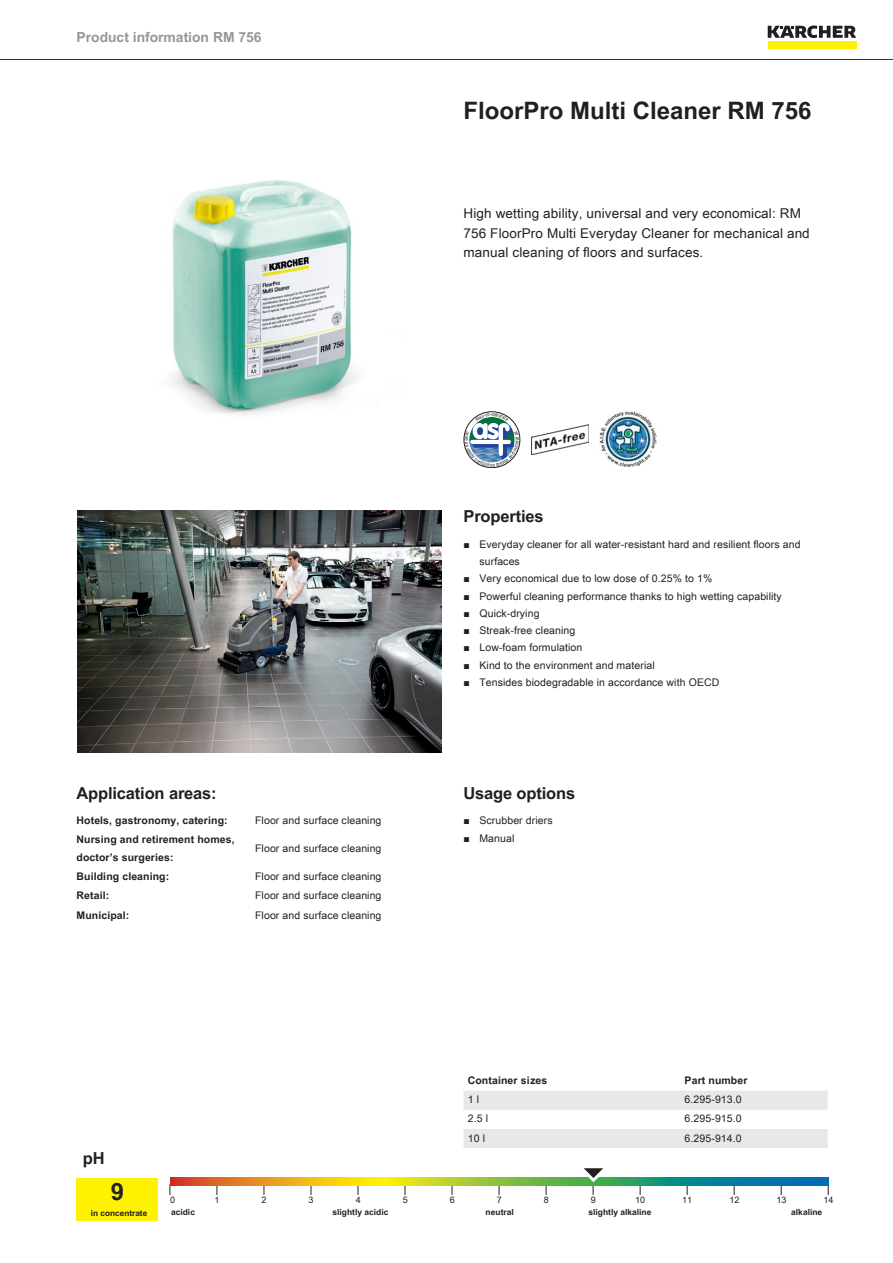
<style>
.page{position:relative;width:893px;height:1263px;background:#fff}
.page>*{position:absolute;margin:0;border:0;box-sizing:border-box;transform-origin:0 0}
.t1{font:700 24px "Arial Unicode MS";color:#231f20}
.t2{font:700 16.5px "Arial Unicode MS";letter-spacing:-.01em;color:#231f20}
.t3{font:700 13.8px "Arial Unicode MS";color:#949698}
.t4{font:13.5px/19.5px "Arial Unicode MS";letter-spacing:.01em;color:#231f20}
.t5{font:10.5px/17.2px "Arial Unicode MS";letter-spacing:.01em;color:#231f20}
.t6{font:700 10.5px/17.2px "Arial Unicode MS";letter-spacing:.01em;color:#231f20}
.t7{font:9px "Arial Unicode MS";color:#231f20}
.t8{font:700 8.4px "Arial Unicode MS";color:#231f20}
.t9{font:700 8.25px "Arial Unicode MS";color:#231f20}
.s1{font-family:"Arial"}
</style>
<div class="page">
<hr style="left:0;top:59px;width:893px;height:1px;background:#231f20">
<div style="left:768px;top:42px;width:88px;height:7px;background:#fff200"></div>
<svg style="left:768px;top:26px;width:88px;height:12px"></svg>
<img style="left:170px;top:180px;width:187px;height:234px">
<img style="left:531px;top:424px;width:57px;height:30px">
<img style="left:600px;top:411px;width:56px;height:56px">
<img style="left:78px;top:510px;width:363px;height:243px">
<div style="left:77px;top:1178px;width:81px;height:42px;background:#fff200"></div>
<svg style="left:170px;top:1178px;width:658px;height:8px;background:#86a14c"></svg>
<svg style="left:576px;top:1168px;width:38px;height:27px"></svg>
<svg style="left:463px;top:1091px;width:365px;height:57px"></svg>
<svg style="left:464px;top:412px;width:56px;height:56px"></svg>
<h3 class="t3" style="left:77px;top:27px;width:187px">Product information RM 756</h3>
<h1 class="t1" style="left:463px;top:93px;width:350px">FloorPro Multi Cleaner RM 756</h1>
<p class="t4" style="left:463px;top:203px;width:348px">High wetting ability, universal and very economical: RM<br>756 FloorPro Multi Everyday Cleaner for mechanical and manual cleaning of floors and surfaces.</p>
<h2 class="t2" style="left:77px;top:780px;width:142px">Application areas:</h2>
<p class="t6" style="left:77px;top:812px;width:153px">Hotels, gastronomy, catering:</p>
<p class="t5" style="left:255px;top:811px;width:128px">Floor and surface cleaning</p>
<p class="t6" style="left:77px;top:831px;width:160px">Nursing and retirement homes, doctor’s surgeries:</p>
<p class="t5" style="left:255px;top:839px;width:128px">Floor and surface cleaning</p>
<p class="t6" style="left:77px;top:868px;width:94px">Building cleaning:</p>
<p class="t5" style="left:255px;top:867px;width:128px">Floor and surface cleaning</p>
<p class="t6" style="left:77px;top:887px;width:34px">Retail:</p>
<p class="t5" style="left:255px;top:887px;width:128px">Floor and surface cleaning</p>
<p class="t6" style="left:77px;top:907px;width:54px">Municipal:</p>
<p class="t5" style="left:255px;top:906px;width:128px">Floor and surface cleaning</p>
<h2 class="t2" style="left:83px;top:1146px;width:23px">pH</h2>
<h2 class="t2" style="left:463px;top:504px;width:82px">Properties</h2>
<p class="t5" style="left:479px;top:535px;width:323px;text-indent:-16px"><span class="s1">■</span> Everyday cleaner for all water-resistant hard and resilient floors and surfaces</p>
<p class="t5" style="left:463px;top:570px;width:250px"><span class="s1">■</span> Very economical due to low dose of 0.25% to 1%</p>
<p class="t5" style="left:463px;top:587px;width:320px"><span class="s1">■</span> Powerful cleaning performance thanks to high wetting capability</p>
<p class="t5" style="left:463px;top:604px;width:78px"><span class="s1">■</span> Quick-drying</p>
<p class="t5" style="left:463px;top:622px;width:113px"><span class="s1">■</span> Streak-free cleaning</p>
<p class="t5" style="left:463px;top:639px;width:120px"><span class="s1">■</span> Low-foam formulation</p>
<p class="t5" style="left:463px;top:656px;width:193px"><span class="s1">■</span> Kind to the environment and material</p>
<p class="t5" style="left:463px;top:673px;width:257px"><span class="s1">■</span> Tensides biodegradable in accordance with OECD</p>
<h2 class="t2" style="left:463px;top:780px;width:113px">Usage options</h2>
<p class="t5" style="left:463px;top:812px;width:91px"><span class="s1">■</span> Scrubber driers</p>
<p class="t5" style="left:463px;top:829px;width:52px"><span class="s1">■</span> Manual</p>
<p class="t6" style="left:468px;top:1072px;width:81px">Container sizes</p>
<p class="t6" style="left:685px;top:1072px;width:64px">Part number</p>
<p class="t5" style="left:468px;top:1091px;width:13px">1 l</p>
<p class="t5" style="left:685px;top:1091px;width:59px">6.295-913.0</p>
<p class="t5" style="left:468px;top:1110px;width:22px">2.5 l</p>
<p class="t5" style="left:685px;top:1110px;width:59px">6.295-915.0</p>
<p class="t5" style="left:468px;top:1129px;width:19px">10 l</p>
<p class="t5" style="left:685px;top:1129px;width:59px">6.295-914.0</p>
<h1 class="t1" style="left:111px;top:1174px;width:15px">9</h1>
<p class="t7" style="left:170px;top:1193px;width:7px">0</p>
<p class="t7" style="left:215px;top:1193px;width:7px">1</p>
<p class="t7" style="left:262px;top:1193px;width:7px">2</p>
<p class="t7" style="left:309px;top:1193px;width:7px">3</p>
<p class="t7" style="left:356px;top:1193px;width:7px">4</p>
<p class="t7" style="left:403px;top:1193px;width:7px">5</p>
<p class="t7" style="left:450px;top:1193px;width:7px">6</p>
<p class="t7" style="left:497px;top:1193px;width:7px">7</p>
<p class="t7" style="left:544px;top:1193px;width:7px">8</p>
<p class="t7" style="left:591px;top:1193px;width:7px">9</p>
<p class="t7" style="left:635px;top:1193px;width:12px">10</p>
<p class="t7" style="left:682px;top:1193px;width:12px">11</p>
<p class="t7" style="left:729px;top:1193px;width:12px">12</p>
<p class="t7" style="left:776px;top:1193px;width:12px">13</p>
<p class="t7" style="left:823px;top:1193px;width:12px">14</p>
<p class="t9" style="left:91px;top:1207px;width:58px">in concentrate</p>
<p class="t8" style="left:171px;top:1206px;width:25px">acidic</p>
<p class="t8" style="left:333px;top:1206px;width:57px">slightly acidic</p>
<p class="t8" style="left:486px;top:1206px;width:30px">neutral</p>
<p class="t8" style="left:589px;top:1206px;width:64px">slightly alkaline</p>
<p class="t8" style="left:791px;top:1206px;width:33px">alkaline</p>
</div>
